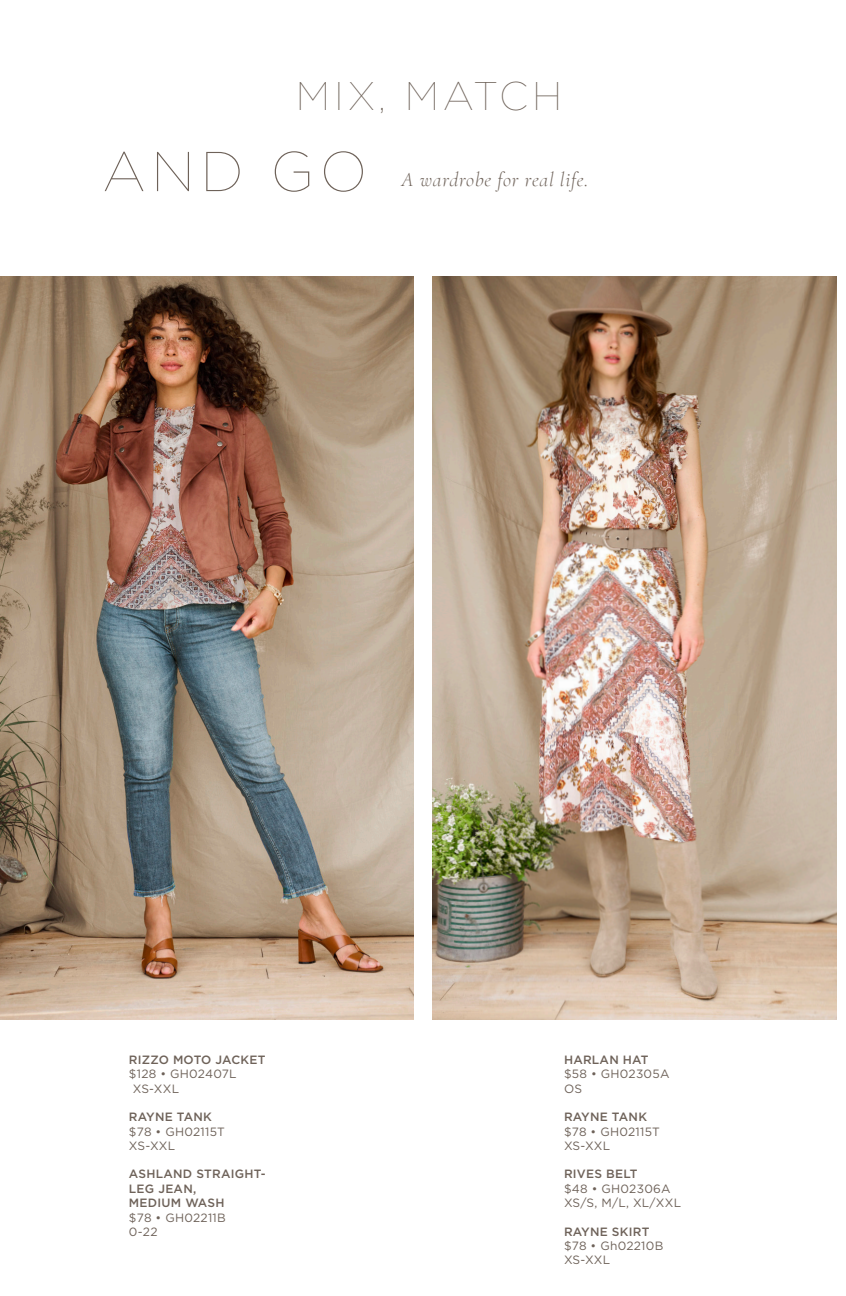
<style>
.page{position:relative;width:846px;height:1296px;background:#fff}
.page>*{position:absolute;margin:0;border:0;box-sizing:border-box;transform-origin:0 0}
.t1{font:100 56px "Gotham";color:#6e6259}
.t2{font:100 40px "Gotham";letter-spacing:.1em;color:#6e6259}
.t3{font:italic 300 20px "Cormorant Garamond";letter-spacing:.04em;color:#6e6259}
.t4{font:12px/14.4px "Gotham";letter-spacing:.02em;color:#6e6259}
.t5{font:500 12px/14.4px "Gotham";letter-spacing:.02em;color:#6e6259}
.s1{font-weight:400}
.s2{font-weight:500}
</style>
<div class="page">
<img style="left:0;top:277px;width:414px;height:742px">
<img style="left:432px;top:277px;width:405px;height:742px">
<p class="t2" style="left:296px;top:72px;width:268px">MIX, MATCH</p>
<p class="t1" style="left:103px;top:137px;width:266px">AND GO</p>
<p class="t3" style="left:402px;top:168px;width:188px">A wardrobe for real life.</p>
<p class="t5" style="left:129px;top:1052px;width:138px">RIZZO MOTO JACKET <span class="s1">$128 • GH02407L</span></p>
<p class="t4" style="left:133px;top:1081px;width:48px">XS-XXL</p>
<p class="t4" style="left:129px;top:1109px;width:97px"><span class="s2">RAYNE TANK </span>$78 • GH02115T</p>
<p class="t4" style="left:129px;top:1138px;width:48px">XS-XXL</p>
<p class="t5" style="left:129px;top:1167px;width:138px">ASHLAND STRAIGHT-<br>LEG JEAN,<br>MEDIUM WASH<br><span class="s1">$78 • GH02211B</span></p>
<p class="t4" style="left:129px;top:1224px;width:30px">0-22</p>
<p class="t4" style="left:564px;top:1052px;width:107px"><span class="s2">HARLAN HAT </span>$58 • GH02305A</p>
<p class="t4" style="left:564px;top:1081px;width:20px">OS</p>
<p class="t4" style="left:564px;top:1109px;width:97px"><span class="s2">RAYNE TANK </span>$78 • GH02115T</p>
<p class="t4" style="left:564px;top:1138px;width:48px">XS-XXL</p>
<p class="t4" style="left:564px;top:1167px;width:119px"><span class="s2">RIVES BELT<br></span>$48 • GH02306A<br>XS/S, M/L, XL/XXL</p>
<p class="t4" style="left:564px;top:1224px;width:101px"><span class="s2">RAYNE SKIRT </span>$78 • Gh02210B<br>XS-XXL</p>
</div>
